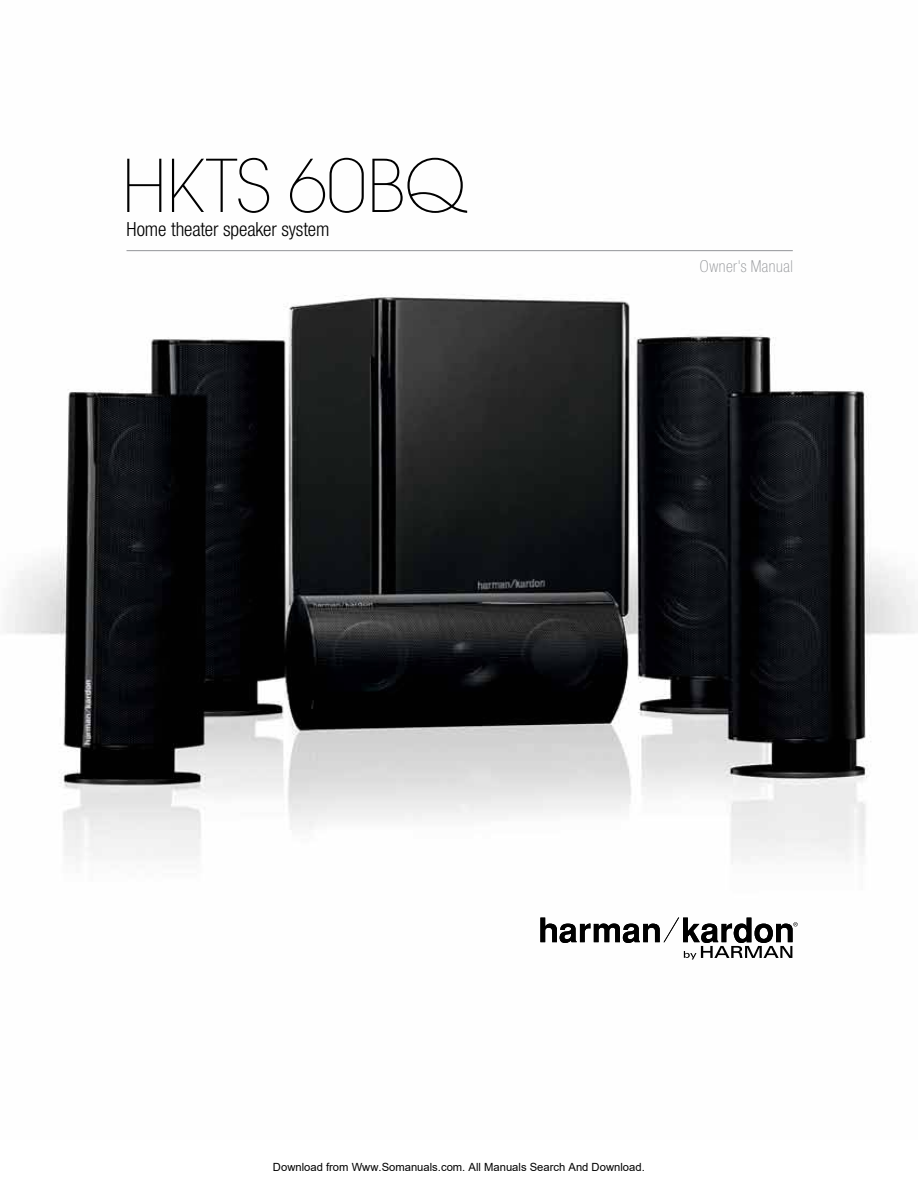
<style>
.page{position:relative;width:918px;height:1188px;background:#fff}
.page>*{position:absolute;margin:0;border:0;box-sizing:border-box;transform-origin:0 0}
.t1{font:200 72px "Avant Garde";letter-spacing:-.015em;color:#000}
.t2{font:300 condensed 19.5px "Helvetica Neue";letter-spacing:-.01em;color:#000}
.t3{font:100 condensed 16.5px "Helvetica Neue";letter-spacing:.035em;color:#939598}
.t4{font:11.25px "Arial";color:#000}
</style>
<div class="page">
<img style="left:6px;top:250px;width:912px;height:668px">
<hr style="left:127px;top:250px;width:666px;height:1px;background:#939598">
<svg style="left:540px;top:918px;width:258px;height:42px"></svg>
<h1 class="t1" style="left:122px;top:144px;width:347px">HKTS 60BQ</h1>
<h2 class="t2" style="left:127px;top:218px;width:204px">Home theater speaker system</h2>
<h3 class="t3" style="left:700px;top:257px;width:94px">Owner's Manual</h3>
<p class="t4" style="left:273px;top:1160px;width:373px">Download from Www.Somanuals.com. All Manuals Search And Download.</p>
</div>
